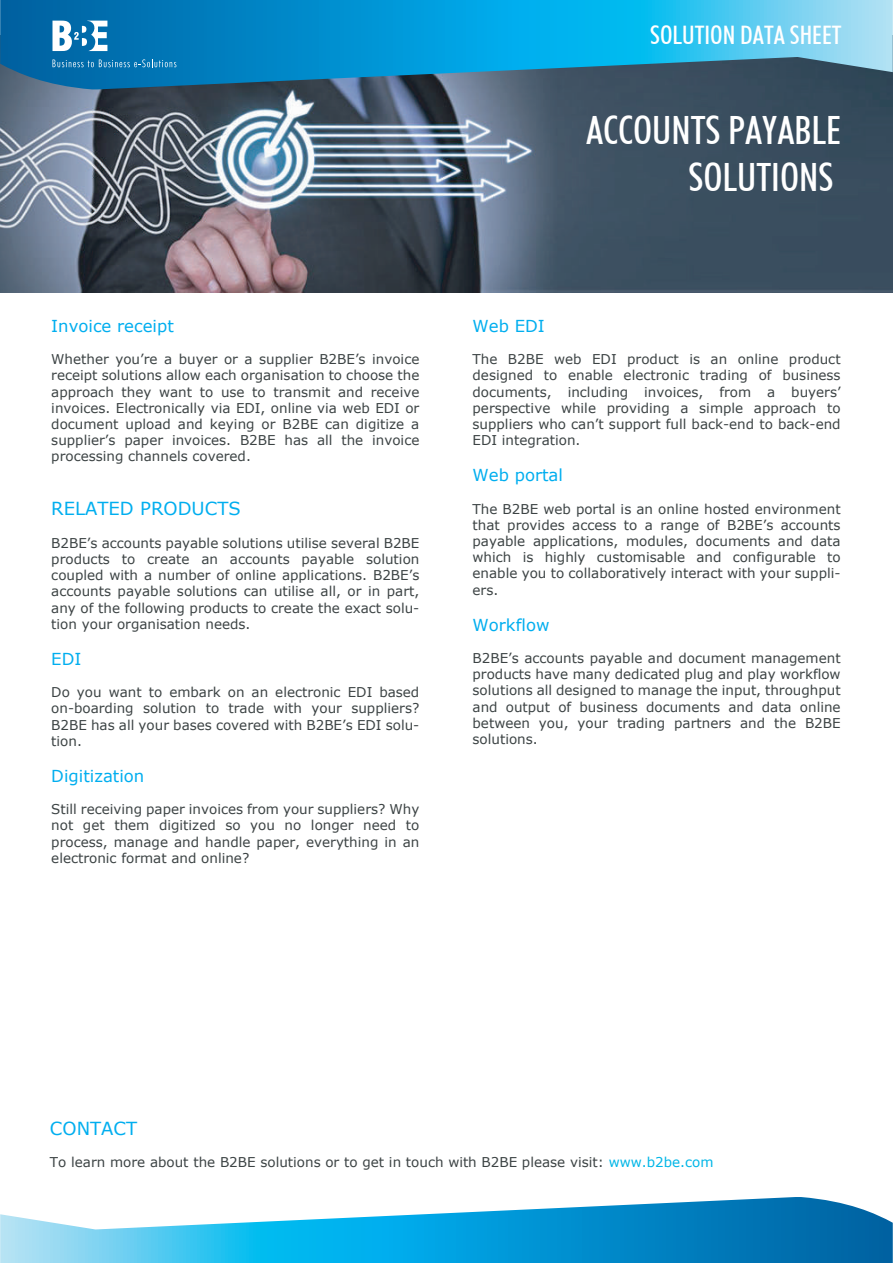
<style>
.page{position:relative;width:893px;height:1263px;background:#fff}
.page>*{position:absolute;margin:0;border:0;box-sizing:border-box;transform-origin:0 0}
.t1{font:500 condensed 39px/46.8px "Futura BT";color:#fff;text-align:right}
.t2{font:500 condensed 25.5px "Futura BT";color:#fff}
.t3{font:18px "Verdana";color:#00aeef}
.t4{font:16.5px "Verdana";color:#00aeef}
.t5{font:13.5px/16.2px "Verdana";color:#3c4344;text-align:justify}
.s1{color:#00b6e7}
</style>
<div class="page">
<img style="left:0;top:89px;width:893px;height:203px">
<svg style="left:0;top:1197px;width:893px;height:66px"></svg>
<svg style="left:0;top:0;width:893px;height:89px;background:#2292c2"></svg>
<svg style="left:28px;top:20px;width:167px;height:47px;background:#2282b9"></svg>
<h2 class="t2" style="left:650px;top:19px;width:193px">SOLUTION DATA SHEET</h2>
<p class="t4" style="left:51px;top:314px;width:124px">Invoice receipt</p>
<p class="t5" style="left:51px;top:351px;width:370px">Whether you’re a buyer or a supplier B2BE’s invoice receipt solutions allow each organisation to choose the approach they want to use to transmit and receive invoices. Electronically via EDI, online via web EDI or document upload and keying or B2BE can digitize a supplier’s paper invoices. B2BE has all the invoice processing channels covered.</p>
<h3 class="t3" style="left:51px;top:496px;width:191px">RELATED PRODUCTS</h3>
<p class="t5" style="left:51px;top:535px;width:370px">B2BE’s accounts payable solutions utilise several B2BE products to create an accounts payable solution coupled with a number of online applications. B2BE’s accounts payable solutions can utilise all, or in part, any of the following products to create the exact solu&shy;tion your organisation needs.</p>
<p class="t4" style="left:51px;top:647px;width:32px">EDI</p>
<p class="t5" style="left:51px;top:684px;width:370px">Do you want to embark on an electronic EDI based on-boarding solution to trade with your suppliers?<br>B2BE has all your bases covered with B2BE’s EDI solu&shy;tion.</p>
<p class="t4" style="left:51px;top:764px;width:95px">Digitization</p>
<p class="t5" style="left:51px;top:801px;width:370px">Still receiving paper invoices from your suppliers? Why not get them digitized so you no longer need to process, manage and handle paper, everything in an electronic format and online?</p>
<h1 class="t1" style="left:586px;top:106px;width:256px">ACCOUNTS PAYABLE<br>SOLUTIONS</h1>
<p class="t4" style="left:473px;top:314px;width:74px">Web EDI</p>
<p class="t5" style="left:473px;top:351px;width:370px">The B2BE web EDI product is an online product designed to enable electronic trading of business documents, including invoices, from a buyers’ perspective while providing a simple approach to suppliers who can’t support full back-end to back-end EDI integration.</p>
<p class="t4" style="left:473px;top:464px;width:92px">Web portal</p>
<p class="t5" style="left:473px;top:500px;width:370px">The B2BE web portal is an online hosted environment that provides access to a range of B2BE’s accounts payable applications, modules, documents and data which is highly customisable and configurable to enable you to collaboratively interact with your suppli&shy;ers.</p>
<p class="t4" style="left:473px;top:613px;width:78px">Workflow</p>
<p class="t5" style="left:473px;top:650px;width:370px">B2BE’s accounts payable and document management products have many dedicated plug and play workflow solutions all designed to manage the input, throughput and output of business documents and data online between you, your trading partners and the B2BE solutions.</p>
<h3 class="t3" style="left:50px;top:1116px;width:89px">CONTACT</h3>
<p class="t5" style="left:50px;top:1154px;width:665px">To learn more about the B2BE solutions or to get in touch with B2BE please visit: <span class="s1">www.b2be.com</span></p>
</div>
